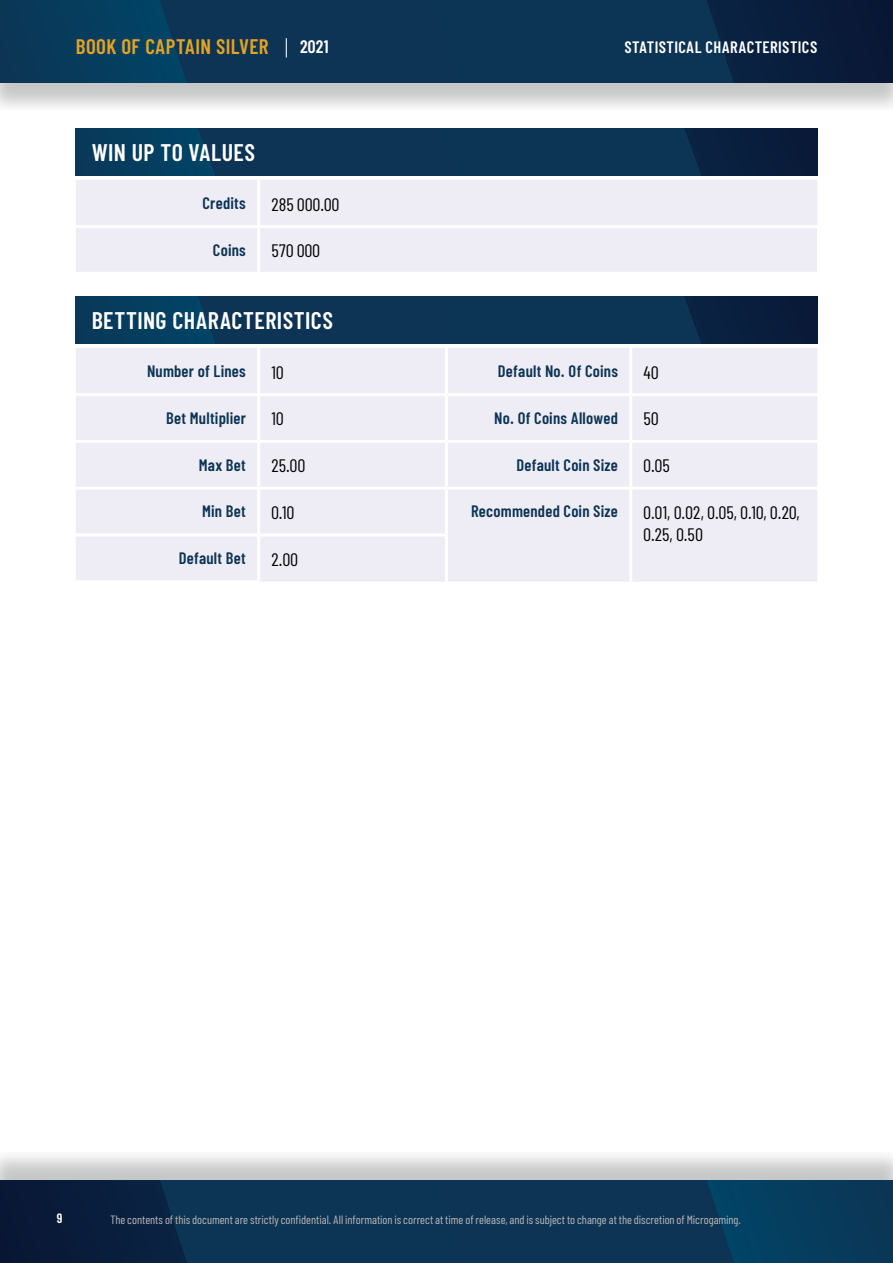
<style>
.page{position:relative;width:893px;height:1263px;background:#fff}
.page>*{position:absolute;margin:0;border:0;box-sizing:border-box;transform-origin:0 0}
.t1{font:600 24px "Barlow Condensed";letter-spacing:.02em;color:#fff}
.t2{font:600 21px "Barlow Condensed";letter-spacing:.02em;color:#e4a424}
.t3{font:18px/21.6px "Barlow Condensed";letter-spacing:.02em;color:#000}
.t4{font:600 18px "Barlow Condensed";color:#fff}
.t5{font:600 16.5px "Barlow Condensed";letter-spacing:.015em;color:#0c3454}
.t6{font:600 16.5px "Barlow Condensed";letter-spacing:.025em;color:#fff}
.t7{font:600 13.5px "Barlow Condensed";color:#fff}
.t8{font:12px "Barlow Condensed";color:#b9b8b8}
</style>
<div class="page">
<div style="left:0;top:0;width:893px;height:83px;background:linear-gradient(to right,#0a4061,#0c2241)"></div>
<div style="left:0;top:1180px;width:893px;height:83px;background:linear-gradient(to right,#0c2241,#0a4061)"></div>
<svg style="left:286px;top:38px;width:1px;height:20px"></svg>
<div style="left:76px;top:129px;width:741px;height:46px;background:linear-gradient(to right,#093f60,#0c2544)"></div>
<div style="left:76px;top:297px;width:741px;height:47px;background:linear-gradient(to right,#093f60,#0c2544)"></div>
<div style="left:76px;top:180px;width:741px;height:92px;background:#eeedf6"></div>
<div style="left:259px;top:227px;width:558px;height:46px;background:#eeedf6"></div>
<hr style="left:257px;top:180px;width:3px;height:45px;background:#fff">
<hr style="left:76px;top:225px;width:183px;height:3px;background:#fff">
<hr style="left:259px;top:225px;width:558px;height:3px;background:#fff">
<hr style="left:257px;top:228px;width:3px;height:44px;background:#fff">
<hr style="left:259px;top:272px;width:558px;height:3px;background:#fff">
<div style="left:76px;top:348px;width:741px;height:232px;background:#eeedf6"></div>
<div style="left:260px;top:396px;width:557px;height:186px;background:#eeedf6"></div>
<hr style="left:257px;top:348px;width:3px;height:45px;background:#fff">
<hr style="left:445px;top:348px;width:3px;height:45px;background:#fff">
<hr style="left:629px;top:348px;width:3px;height:45px;background:#fff">
<hr style="left:76px;top:393px;width:183px;height:3px;background:#fff">
<hr style="left:259px;top:393px;width:187px;height:3px;background:#fff">
<hr style="left:257px;top:396px;width:3px;height:44px;background:#fff">
<hr style="left:446px;top:393px;width:185px;height:3px;background:#fff">
<hr style="left:445px;top:396px;width:3px;height:44px;background:#fff">
<hr style="left:631px;top:393px;width:186px;height:3px;background:#fff">
<hr style="left:629px;top:396px;width:3px;height:44px;background:#fff">
<hr style="left:76px;top:440px;width:183px;height:3px;background:#fff">
<hr style="left:259px;top:440px;width:187px;height:3px;background:#fff">
<hr style="left:257px;top:443px;width:3px;height:44px;background:#fff">
<hr style="left:446px;top:440px;width:185px;height:3px;background:#fff">
<hr style="left:445px;top:443px;width:3px;height:44px;background:#fff">
<hr style="left:631px;top:440px;width:186px;height:3px;background:#fff">
<hr style="left:629px;top:443px;width:3px;height:44px;background:#fff">
<hr style="left:76px;top:487px;width:183px;height:3px;background:#fff">
<hr style="left:259px;top:487px;width:187px;height:3px;background:#fff">
<hr style="left:257px;top:490px;width:3px;height:43px;background:#fff">
<hr style="left:446px;top:487px;width:185px;height:3px;background:#fff">
<hr style="left:445px;top:490px;width:3px;height:43px;background:#fff">
<hr style="left:631px;top:487px;width:186px;height:3px;background:#fff">
<hr style="left:629px;top:490px;width:3px;height:45px;background:#fff">
<hr style="left:76px;top:533px;width:183px;height:3px;background:#fff">
<hr style="left:259px;top:533px;width:189px;height:3px;background:#fff">
<hr style="left:257px;top:536px;width:3px;height:44px;background:#fff">
<hr style="left:445px;top:536px;width:3px;height:46px;background:#fff">
<hr style="left:629px;top:535px;width:3px;height:47px;background:#fff">
<h2 class="t2" style="left:76px;top:34px;width:194px">BOOK OF CAPTAIN SILVER</h2>
<h3 class="t4" style="left:300px;top:36px;width:30px">2021</h3>
<h3 class="t6" style="left:624px;top:37px;width:194px">STATISTICAL CHARACTERISTICS</h3>
<h1 class="t1" style="left:92px;top:138px;width:165px">WIN UP TO VALUES</h1>
<h3 class="t5" style="left:202px;top:193px;width:45px">Credits</h3>
<h3 class="t3" style="left:271px;top:193px;width:70px">285 000.00</h3>
<h3 class="t5" style="left:213px;top:240px;width:34px">Coins</h3>
<h3 class="t3" style="left:271px;top:239px;width:50px">570 000</h3>
<h1 class="t1" style="left:92px;top:306px;width:243px">BETTING CHARACTERISTICS</h1>
<h3 class="t5" style="left:147px;top:361px;width:100px">Number of Lines</h3>
<h3 class="t3" style="left:271px;top:361px;width:14px">10</h3>
<h3 class="t5" style="left:498px;top:361px;width:122px">Default No. Of Coins</h3>
<h3 class="t3" style="left:643px;top:361px;width:17px">40</h3>
<h3 class="t5" style="left:166px;top:408px;width:81px">Bet Multiplier</h3>
<h3 class="t3" style="left:271px;top:408px;width:14px">10</h3>
<h3 class="t5" style="left:494px;top:408px;width:125px">No. Of Coins Allowed</h3>
<h3 class="t3" style="left:643px;top:408px;width:17px">50</h3>
<h3 class="t5" style="left:199px;top:454px;width:49px">Max Bet</h3>
<h3 class="t3" style="left:271px;top:454px;width:35px">25.00</h3>
<h3 class="t5" style="left:516px;top:454px;width:103px">Default Coin Size</h3>
<h3 class="t3" style="left:643px;top:454px;width:28px">0.05</h3>
<h3 class="t5" style="left:202px;top:501px;width:45px">Min Bet</h3>
<h3 class="t3" style="left:271px;top:501px;width:24px">0.10</h3>
<h3 class="t5" style="left:471px;top:501px;width:148px">Recommended Coin Size</h3>
<h3 class="t3" style="left:643px;top:501px;width:158px">0.01, 0.02, 0.05, 0.10, 0.20,<br>0.25, 0.50</h3>
<h3 class="t5" style="left:179px;top:548px;width:69px">Default Bet</h3>
<h3 class="t3" style="left:271px;top:548px;width:28px">2.00</h3>
<p class="t7" style="left:57px;top:1209px;width:7px">9</p>
<p class="t8" style="left:110px;top:1212px;width:632px">The contents of this document are strictly confidential. All information is correct at time of release, and is subject to change at the discretion of Microgaming.</p>
</div>
